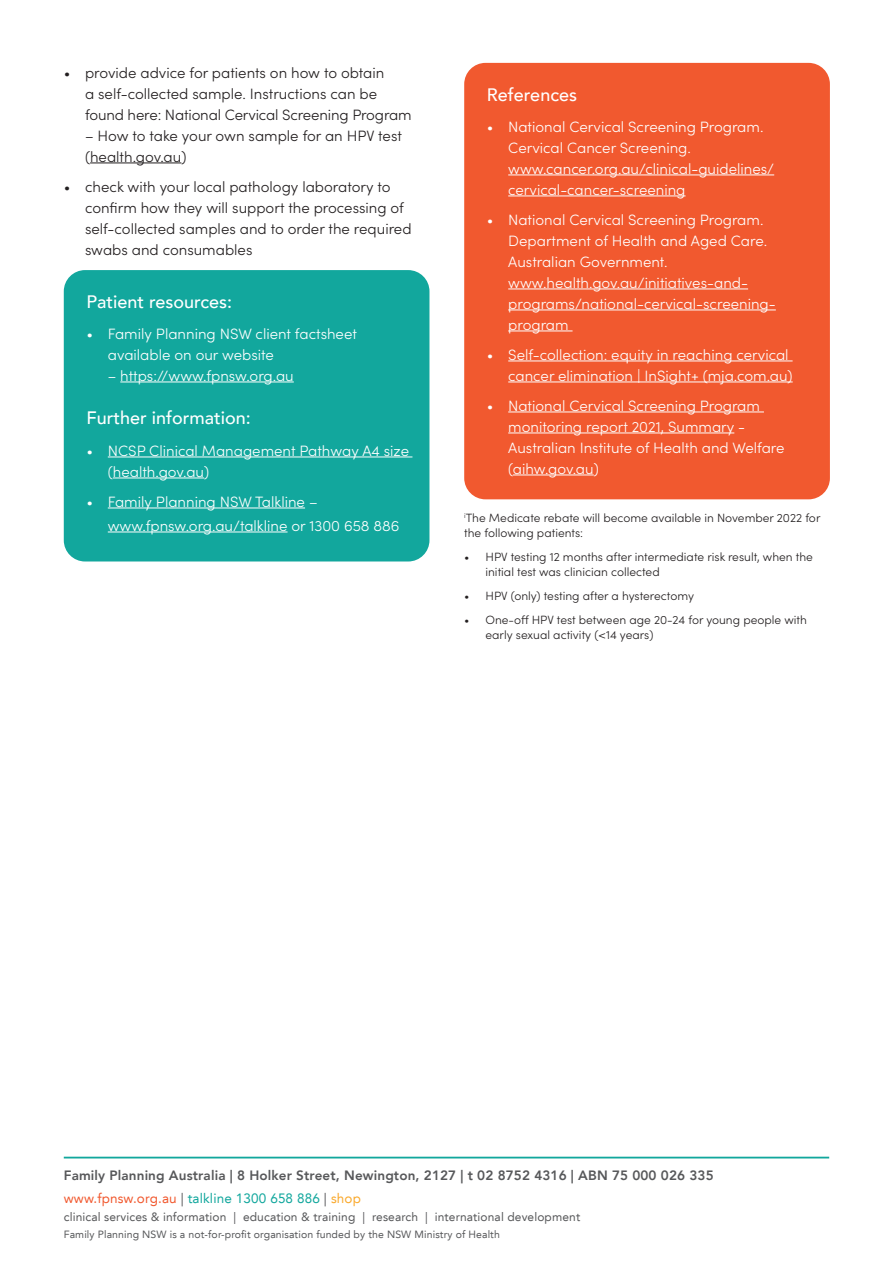
<style>
.page{position:relative;width:893px;height:1263px;background:#fff}
.page>*{position:absolute;margin:0;border:0;box-sizing:border-box;transform-origin:0 0}
.t1{font:500 18px "Avenir";color:#fff}
.t2{font:300 15px/21px "Sofia Pro";color:#fff}
.t3{font:300 15px/21px "Sofia Pro";color:#231f20}
.t4{font:800 13.5px/22.5px "Avenir LT";letter-spacing:.01em;color:#57585a}
.t5{font:300 12px/15px "Sofia Pro";color:#231f20}
.t6{font:12px "Avenir LT";letter-spacing:.01em;color:#57585a}
.t7{font:10.5px "Avenir LT";letter-spacing:.01em;color:#57585a}
.s1{font-weight:400;color:#f1592f}
.s2{font-weight:400}
.s3{font-weight:400;color:#12a79d}
.s4{font-weight:400;color:#faa92c}
</style>
<div class="page">
<hr style="left:90px;top:163px;width:91px;height:1px;background:#231f20">
<div style="left:64px;top:270px;width:365px;height:291px;background:#12a79d;border-radius:21px"></div>
<hr style="left:120px;top:382px;width:174px;height:1px;background:#fff">
<hr style="left:108px;top:457px;width:304px;height:1px;background:#fff">
<hr style="left:113px;top:478px;width:91px;height:1px;background:#fff">
<hr style="left:108px;top:508px;width:197px;height:1px;background:#fff">
<hr style="left:108px;top:532px;width:180px;height:1px;background:#fff">
<div style="left:464px;top:63px;width:366px;height:436px;background:#f1592f;border-radius:21px"></div>
<hr style="left:508px;top:175px;width:266px;height:1px;background:#fff">
<hr style="left:508px;top:196px;width:177px;height:1px;background:#fff">
<hr style="left:508px;top:289px;width:240px;height:1px;background:#fff">
<hr style="left:508px;top:310px;width:268px;height:1px;background:#fff">
<hr style="left:508px;top:331px;width:65px;height:1px;background:#fff">
<hr style="left:508px;top:361px;width:285px;height:1px;background:#fff">
<hr style="left:508px;top:382px;width:285px;height:1px;background:#fff">
<hr style="left:508px;top:412px;width:256px;height:1px;background:#fff">
<hr style="left:508px;top:433px;width:226px;height:1px;background:#fff">
<hr style="left:513px;top:475px;width:81px;height:1px;background:#fff">
<hr style="left:64px;top:1157px;width:765px;height:1px;background:#12a79d">
<p class="t3" style="left:85px;top:61px;width:328px;text-indent:-21px">• provide advice for patients on how to obtain<br>a self-collected sample. Instructions can be found here: National Cervical Screening Program</p>
<p class="t3" style="left:85px;top:124px;width:318px">– How to take your own sample for an HPV test (health.gov.au)</p>
<p class="t3" style="left:85px;top:175px;width:328px;text-indent:-21px">• check with your local pathology laboratory to confirm how they will support the processing of self-collected samples and to order the required swabs and consumables</p>
<p class="t1" style="left:87px;top:286px;width:147px">Patient resources:</p>
<p class="t2" style="left:108px;top:322px;width:251px;text-indent:-21px">• Family Planning NSW client factsheet available on our website</p>
<p class="t2" style="left:108px;top:364px;width:187px">– https://www.fpnsw.org.au</p>
<p class="t1" style="left:87px;top:402px;width:166px">Further information:</p>
<p class="t2" style="left:108px;top:439px;width:303px;text-indent:-21px">• NCSP Clinical Management Pathway A4 size (health.gov.au)</p>
<p class="t2" style="left:108px;top:489px;width:293px;line-height:24px;text-indent:-21px">• Family Planning NSW Talkline – www.fpnsw.org.au/talkline or 1300 658 886</p>
<p class="t1" style="left:487px;top:79px;width:92px">References</p>
<p class="t2" style="left:508px;top:115px;width:267px;text-indent:-21px">• National Cervical Screening Program.<br>Cervical Cancer Screening. www.cancer.org.au/clinical-guidelines/ cervical-cancer-screening</p>
<p class="t2" style="left:508px;top:208px;width:269px;text-indent:-21px">• National Cervical Screening Program.<br>Department of Health and Aged Care.<br>Australian Government. www.health.gov.au/initiatives-and&shy;programs/national-cervical-screening&shy;program</p>
<p class="t2" style="left:487px;top:343px;width:307px;text-align:right">• Self-collection: equity in reaching cervical cancer elimination | InSight+ (mja.com.au)</p>
<p class="t2" style="left:508px;top:394px;width:278px;text-indent:-21px">• National Cervical Screening Program monitoring report 2021, Summary - Australian Institute of Health and Welfare (aihw.gov.au)</p>
<p class="t5" style="left:464px;top:510px;width:358px"><sup>i</sup>The Medicate rebate will become available in November 2022 for the following patients:</p>
<p class="t5" style="left:485px;top:549px;width:329px;text-indent:-21px">• HPV testing 12 months after intermediate risk result, when the initial test was clinician collected</p>
<p class="t5" style="left:464px;top:588px;width:231px">• HPV (only) testing after a hysterectomy</p>
<p class="t5" style="left:485px;top:612px;width:323px;text-indent:-21px">• One-off HPV test between age 20-24 for young people with early sexual activity (&lt;14 years)</p>
<p class="t4" style="left:64px;top:1164px;width:651px">Family Planning Australia | 8 Holker Street, Newington, 2127 | t 02 8752 4316 | ABN 75 000 026 335 <span class="s1">www.fpnsw.org.au</span> <span class="s2">|</span> <span class="s3">talkline 1300 658 886</span> <span class="s2">|</span> <span class="s4">shop</span></p>
<p class="t6" style="left:64px;top:1210px;width:518px">clinical services &amp; information | education &amp; training | research | international development</p>
<p class="t7" style="left:64px;top:1228px;width:438px">Family Planning NSW is a not-for-profit organisation funded by the NSW Ministry of Health</p>
</div>
